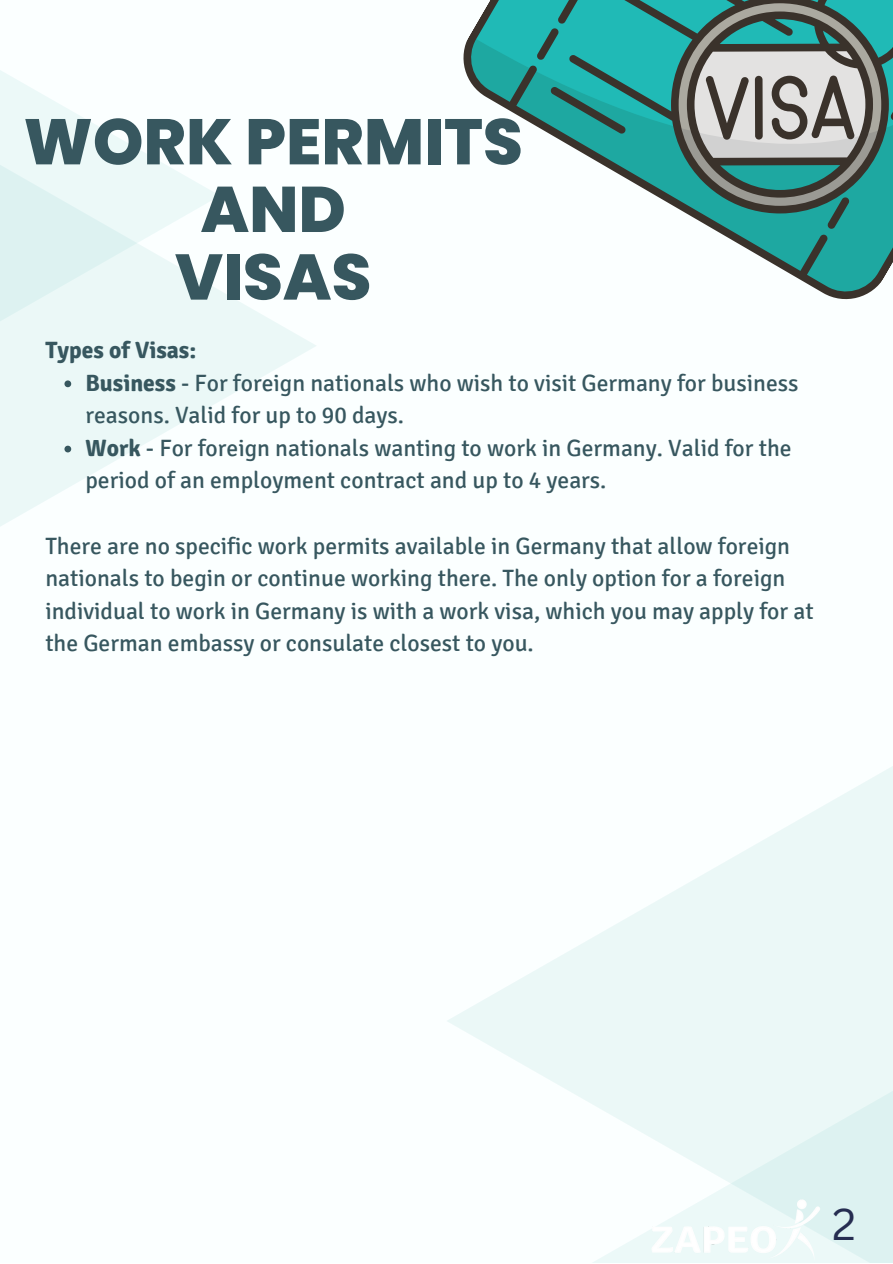
<style>
.page{position:relative;width:893px;height:1264px;background:#fff}
.page>*{position:absolute;margin:0;border:0;box-sizing:border-box;transform-origin:0 0}
.t1{font:800 64.35px/67.7px "Poppins";color:#37575f;text-align:center}
.t2{font:43.5px "Canva Sans";color:#262d51}
.t3{font:23.55px/32.5px "Signika";color:#37575f}
.t4{font:700 23.55px "Signika";color:#37575f}
.s1{font-weight:700}
</style>
<div class="page">
<div style="left:0;top:0;width:892px;height:1262px;background:#fbffff"></div>
<svg style="left:0;top:291px;width:316px;height:235px"></svg>
<svg style="left:0;top:70px;width:220px;height:393px;fill:#ebf8f7"></svg>
<div style="left:446px;top:631px;width:446px;height:631px;background:linear-gradient(to bottom,#f9fefe,#f7fdfd)"></div>
<div style="left:587px;top:875px;width:305px;height:387px;background:linear-gradient(to right,#f3fbfb,#e4f5f4)"></div>
<svg style="left:758px;top:255px;width:134px;height:45px"></svg>
<svg style="left:551px;top:0;width:341px;height:255px"></svg>
<svg style="left:649px;top:0;width:243px;height:233px;background:#3fa19b"></svg>
<svg style="left:684px;top:0;width:192px;height:230px;background:#70938e"></svg>
<svg style="left:463px;top:0;width:164px;height:135px;background:#41aaa5"></svg>
<svg style="left:64px;top:380px;width:7px;height:7px"></svg>
<svg style="left:64px;top:445px;width:7px;height:7px"></svg>
<img style="left:645px;top:1193px;width:179px;height:69px">
<h1 class="t1" style="left:24px;top:108px;width:501px">WORK PERMITS<br>AND<br>VISAS</h1>
<p class="t4" style="left:45px;top:336px;width:152px">Types of Visas:</p>
<p class="t3" style="left:85px;top:366px;width:714px"><span class="s1">Business</span> - For foreign nationals who wish to visit Germany for business reasons. Valid for up to 90 days.<br><span class="s1">Work</span> - For foreign nationals wanting to work in Germany. Valid for the period of an employment contract and up to 4 years.</p>
<p class="t3" style="left:45px;top:529px;width:769px">There are no specific work permits available in Germany that allow foreign nationals to begin or continue working there. The only option for a foreign individual to work in Germany is with a work visa, which you may apply for at the German embassy or consulate closest to you.</p>
<h2 class="t2" style="left:832px;top:1193px;width:25px">2</h2>
</div>
